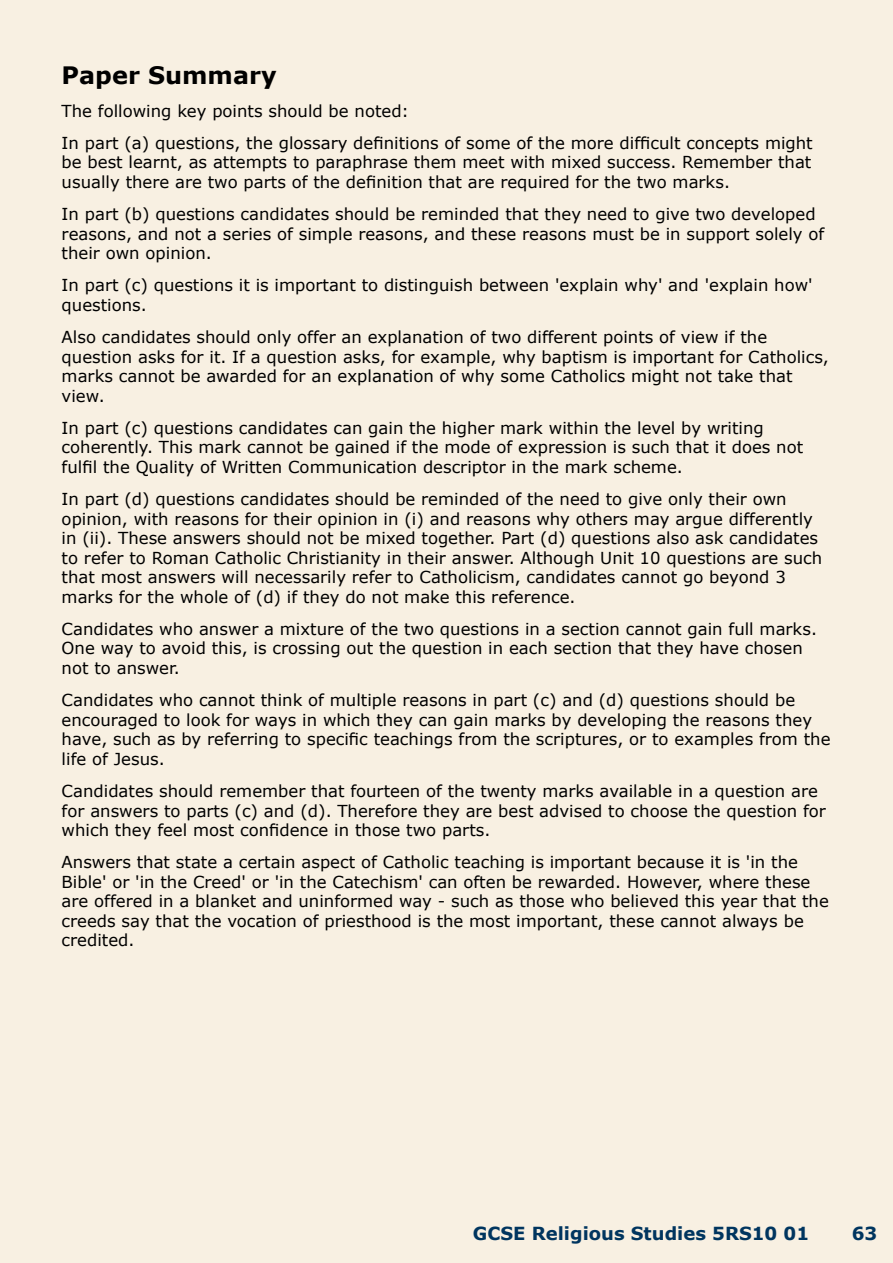
<style>
.page{position:relative;width:893px;height:1263px;background:#f8f0e2}
.page>*{position:absolute;margin:0;border:0;box-sizing:border-box;transform-origin:0 0}
.t1{font:700 24px "Verdana";color:#000}
.t2{font:700 18px "Verdana";color:#00355f}
.t3{font:16.5px/19.5px "Verdana";color:#000}
</style>
<div class="page">
<h1 class="t1" style="left:62px;top:60px;width:216px">Paper Summary</h1>
<p class="t3" style="left:62px;top:94px;width:753px;line-height:32.2px">The following key points should be noted:<br>In part (a) questions, the glossary definitions of some of the more difficult concepts might</p>
<p class="t3" style="left:62px;top:152px;width:751px">be best learnt, as attempts to paraphrase them meet with mixed success. Remember that usually there are two parts of the definition that are required for the two marks.</p>
<p class="t3" style="left:62px;top:204px;width:764px">In part (b) questions candidates should be reminded that they need to give two developed reasons, and not a series of simple reasons, and these reasons must be in support solely of their own opinion.</p>
<p class="t3" style="left:62px;top:275px;width:752px">In part (c) questions it is important to distinguish between 'explain why' and 'explain how' questions.</p>
<p class="t3" style="left:62px;top:327px;width:769px">Also candidates should only offer an explanation of two different points of view if the question asks for it. If a question asks, for example, why baptism is important for Catholics, marks cannot be awarded for an explanation of why some Catholics might not take that view.</p>
<p class="t3" style="left:62px;top:418px;width:743px">In part (c) questions candidates can gain the higher mark within the level by writing coherently. This mark cannot be gained if the mode of expression is such that it does not fulfil the Quality of Written Communication descriptor in the mark scheme.</p>
<p class="t3" style="left:62px;top:489px;width:762px">In part (d) questions candidates should be reminded of the need to give only their own opinion, with reasons for their opinion in (i) and reasons why others may argue differently in (ii). These answers should not be mixed together. Part (d) questions also ask candidates to refer to Roman Catholic Christianity in their answer. Although Unit 10 questions are such that most answers will necessarily refer to Catholicism, candidates cannot go beyond 3 marks for the whole of (d) if they do not make this reference.</p>
<p class="t3" style="left:62px;top:619px;width:757px">Candidates who answer a mixture of the two questions in a section cannot gain full marks.<br>One way to avoid this, is crossing out the question in each section that they have chosen not to answer.</p>
<p class="t3" style="left:62px;top:690px;width:770px">Candidates who cannot think of multiple reasons in part (c) and (d) questions should be encouraged to look for ways in which they can gain marks by developing the reasons they have, such as by referring to specific teachings from the scriptures, or to examples from the life of Jesus.</p>
<p class="t3" style="left:62px;top:781px;width:766px">Candidates should remember that fourteen of the twenty marks available in a question are for answers to parts (c) and (d). Therefore they are best advised to choose the question for which they feel most confidence in those two parts.</p>
<p class="t3" style="left:62px;top:852px;width:769px">Answers that state a certain aspect of Catholic teaching is important because it is 'in the Bible' or 'in the Creed' or 'in the Catechism' can often be rewarded. However, where these are offered in a blanket and uninformed way - such as those who believed this year that the creeds say that the vocation of priesthood is the most important, these cannot always be credited.</p>
<p class="t2" style="left:473px;top:1222px;width:338px">GCSE Religious Studies 5RS10 01</p>
<p class="t2" style="left:852px;top:1222px;width:27px">63</p>
</div>
